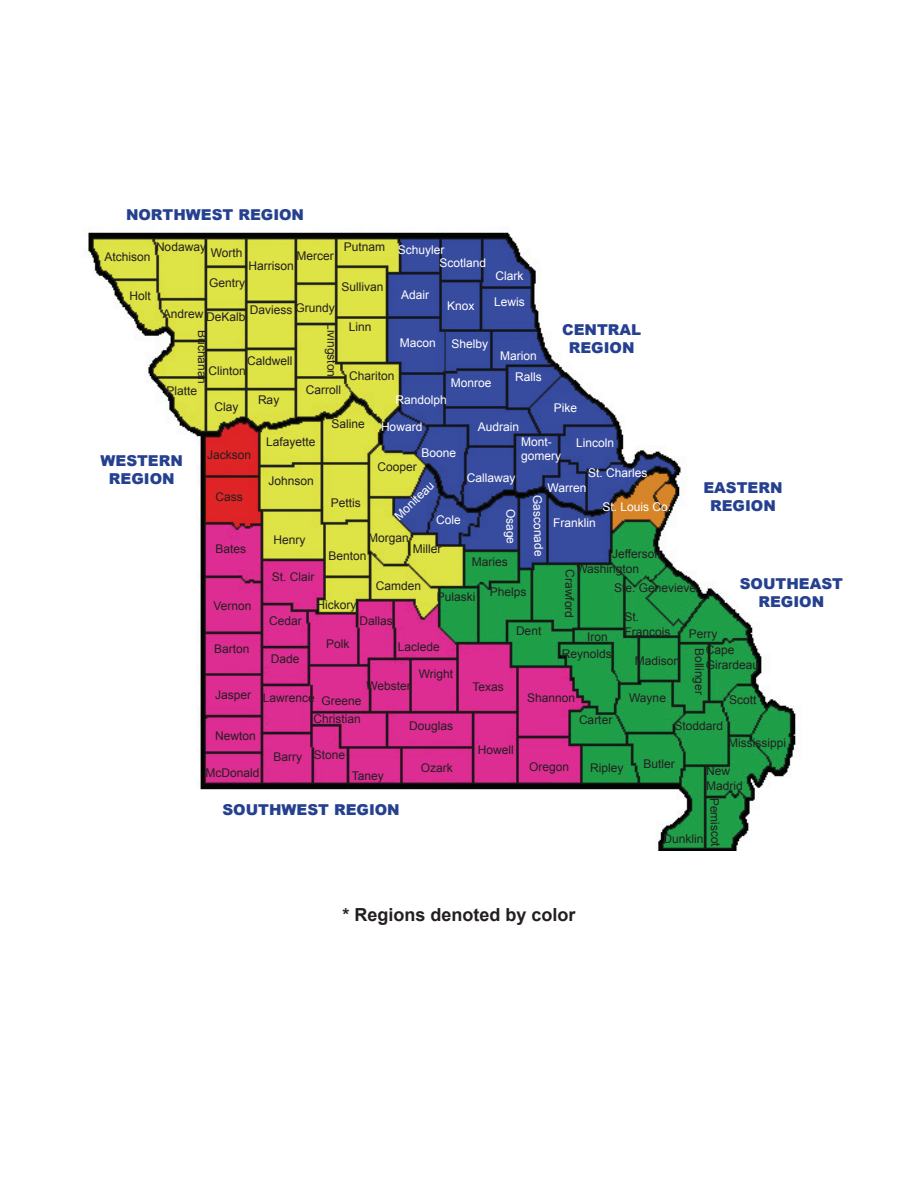
<style>
.page{position:relative;width:918px;height:1188px;background:#fff}
.page>*{position:absolute;margin:0;border:0;box-sizing:border-box;transform-origin:0 0}
.t1{font:700 18px "Arial";color:#231f20}
.t2{font:900 15px/18px "Arial";color:#25408f;text-align:center}
.t3{font:12px/14.4px "Arial";color:#231f20}
.t4{font:12px/13.5px "Arial";color:#fff}
</style>
<div class="page">
<img style="left:88px;top:232px;width:708px;height:618px">
<p class="t2" style="left:126px;top:206px;width:180px">NORTHWEST REGION</p>
<p class="t3" style="left:156px;top:240px;width:52px">Nodaway</p>
<p class="t3" style="left:211px;top:245px;width:33px">Worth</p>
<p class="t3" style="left:344px;top:240px;width:43px">Putnam</p>
<p class="t4" style="left:440px;top:243px;width:48px;text-indent:-42px">Schuyler<br>Scotland</p>
<p class="t3" style="left:297px;top:249px;width:39px">Mercer</p>
<p class="t3" style="left:105px;top:250px;width:48px">Atchison</p>
<p class="t3" style="left:129px;top:288px;width:23px">Holt</p>
<p class="t3" style="left:248px;top:259px;width:47px">Harrison</p>
<p class="t4" style="left:495px;top:269px;width:29px">Clark</p>
<p class="t3" style="left:209px;top:276px;width:38px">Gentry</p>
<p class="t3" style="left:342px;top:279px;width:44px">Sullivan</p>
<p class="t3" style="left:349px;top:320px;width:24px">Linn</p>
<p class="t3" style="left:349px;top:368px;width:47px">Chariton</p>
<p class="t4" style="left:401px;top:288px;width:30px">Adair</p>
<p class="t4" style="left:447px;top:299px;width:29px">Knox</p>
<p class="t4" style="left:494px;top:296px;width:32px">Lewis</p>
<p class="t3" style="left:296px;top:301px;width:41px">Grundy</p>
<p class="t3" style="left:339px;top:323px;width:56px;rotate:90deg">Livingston</p>
<p class="t3" style="left:250px;top:303px;width:44px">Daviess</p>
<p class="t3" style="left:163px;top:306px;width:42px">Andrew</p>
<p class="t3" style="left:206px;top:309px;width:41px">DeKalb</p>
<p class="t3" style="left:210px;top:330px;width:56px;rotate:90deg">Buchanan</p>
<p class="t4" style="left:400px;top:336px;width:38px">Macon</p>
<p class="t4" style="left:452px;top:338px;width:38px">Shelby</p>
<p class="t4" style="left:500px;top:350px;width:38px">Marion</p>
<p class="t3" style="left:247px;top:354px;width:47px">Caldwell</p>
<p class="t3" style="left:208px;top:364px;width:39px">Clinton</p>
<p class="t4" style="left:515px;top:371px;width:28px">Ralls</p>
<p class="t4" style="left:451px;top:377px;width:42px">Monroe</p>
<p class="t3" style="left:306px;top:383px;width:37px">Carroll</p>
<p class="t3" style="left:166px;top:384px;width:32px">Platte</p>
<p class="t3" style="left:258px;top:393px;width:23px">Ray</p>
<p class="t4" style="left:396px;top:393px;width:53px">Randolph</p>
<p class="t3" style="left:214px;top:400px;width:25px">Clay</p>
<p class="t2" style="left:562px;top:321px;width:81px">CENTRAL<br>REGION</p>
<p class="t4" style="left:554px;top:401px;width:25px">Pike</p>
<p class="t2" style="left:101px;top:451px;width:84px">WESTERN<br>REGION</p>
<p class="t3" style="left:332px;top:416px;width:35px">Saline</p>
<p class="t4" style="left:381px;top:420px;width:43px">Howard</p>
<p class="t4" style="left:478px;top:420px;width:43px">Audrain</p>
<p class="t4" style="left:422px;top:446px;width:36px">Boone</p>
<p class="t4" style="left:467px;top:471px;width:50px">Callaway</p>
<p class="t4" style="left:392px;top:513px;width:51px;rotate:-44deg">Moniteau</p>
<p class="t4" style="left:521px;top:434px;width:42px;line-height:14.4px">Mont&shy;gomery</p>
<p class="t4" style="left:548px;top:481px;width:40px">Warren</p>
<p class="t3" style="left:266px;top:435px;width:51px">Lafayette</p>
<p class="t4" style="left:576px;top:436px;width:40px">Lincoln</p>
<p class="t3" style="left:207px;top:447px;width:46px">Jackson</p>
<p class="t3" style="left:378px;top:459px;width:41px">Cooper</p>
<p class="t4" style="left:588px;top:467px;width:61px">St. Charles</p>
<p class="t3" style="left:268px;top:474px;width:47px">Johnson</p>
<p class="t2" style="left:703px;top:479px;width:81px">EASTERN<br>REGION</p>
<p class="t3" style="left:216px;top:489px;width:29px">Cass</p>
<p class="t4" style="left:544px;top:495px;width:63px;rotate:89deg">Gasconade</p>
<p class="t3" style="left:331px;top:496px;width:32px">Pettis</p>
<p class="t4" style="left:603px;top:500px;width:70px">St. Louis Co.</p>
<p class="t4" style="left:436px;top:513px;width:26px">Cole</p>
<p class="t4" style="left:518px;top:509px;width:37px;rotate:90deg">Osage</p>
<p class="t4" style="left:553px;top:516px;width:44px">Franklin</p>
<p class="t3" style="left:368px;top:530px;width:42px">Morgan</p>
<p class="t3" style="left:376px;top:579px;width:47px">Camden</p>
<p class="t3" style="left:273px;top:532px;width:34px">Henry</p>
<p class="t3" style="left:216px;top:541px;width:32px">Bates</p>
<p class="t3" style="left:413px;top:542px;width:30px">Miller</p>
<p class="t3" style="left:612px;top:546px;width:51px">Jefferson</p>
<p class="t3" style="left:614px;top:581px;width:84px">Ste. Genevieve</p>
<p class="t3" style="left:624px;top:610px;width:48px">St.<br>Francois</p>
<p class="t3" style="left:329px;top:548px;width:40px">Benton</p>
<p class="t3" style="left:472px;top:554px;width:37px">Maries</p>
<p class="t3" style="left:577px;top:570px;width:50px;rotate:91deg">Crawford</p>
<p class="t3" style="left:576px;top:562px;width:64px">Washington</p>
<p class="t3" style="left:587px;top:630px;width:22px">Iron</p>
<p class="t3" style="left:272px;top:570px;width:44px">St. Clair</p>
<p class="t3" style="left:269px;top:614px;width:34px">Cedar</p>
<p class="t3" style="left:271px;top:652px;width:30px">Dade</p>
<p class="t3" style="left:263px;top:691px;width:54px">Lawrence</p>
<p class="t2" style="left:740px;top:575px;width:105px">SOUTHEAST<br>REGION</p>
<p class="t3" style="left:437px;top:589px;width:91px">Pulaski Phelps</p>
<p class="t3" style="left:516px;top:624px;width:27px">Dent</p>
<p class="t3" style="left:316px;top:598px;width:41px">Hickory</p>
<p class="t3" style="left:213px;top:599px;width:40px">Vernon</p>
<p class="t3" style="left:360px;top:613px;width:35px">Dallas</p>
<p class="t3" style="left:689px;top:627px;width:30px">Perry</p>
<p class="t3" style="left:707px;top:648px;width:48px;rotate:90deg">Bollinger</p>
<p class="t3" style="left:706px;top:643px;width:55px">Cape<br>Girardeau</p>
<p class="t3" style="left:326px;top:637px;width:25px">Polk</p>
<p class="t3" style="left:398px;top:639px;width:44px">Laclede</p>
<p class="t3" style="left:214px;top:642px;width:37px">Barton</p>
<p class="t3" style="left:562px;top:646px;width:52px">Reynolds</p>
<p class="t3" style="left:635px;top:654px;width:47px">Madison</p>
<p class="t3" style="left:419px;top:666px;width:36px">Wright</p>
<p class="t3" style="left:366px;top:679px;width:46px">Webster</p>
<p class="t3" style="left:472px;top:680px;width:33px">Texas</p>
<p class="t3" style="left:215px;top:688px;width:38px">Jasper</p>
<p class="t3" style="left:527px;top:691px;width:50px">Shannon</p>
<p class="t3" style="left:629px;top:691px;width:38px">Wayne</p>
<p class="t3" style="left:729px;top:693px;width:29px">Scott</p>
<p class="t3" style="left:728px;top:735px;width:59px">Mississippi</p>
<p class="t3" style="left:706px;top:764px;width:38px">New<br>Madrid</p>
<p class="t3" style="left:321px;top:693px;width:42px">Greene</p>
<p class="t3" style="left:314px;top:711px;width:49px">Christian</p>
<p class="t3" style="left:579px;top:712px;width:35px">Carter</p>
<p class="t3" style="left:675px;top:718px;width:50px">Stoddard</p>
<p class="t3" style="left:409px;top:718px;width:46px">Douglas</p>
<p class="t3" style="left:215px;top:728px;width:42px">Newton</p>
<p class="t3" style="left:478px;top:743px;width:37px">Howell</p>
<p class="t3" style="left:314px;top:747px;width:33px">Stone</p>
<p class="t3" style="left:273px;top:750px;width:30px">Barry</p>
<p class="t3" style="left:644px;top:756px;width:33px">Butler</p>
<p class="t3" style="left:529px;top:760px;width:42px">Oregon</p>
<p class="t3" style="left:421px;top:761px;width:34px">Ozark</p>
<p class="t3" style="left:590px;top:761px;width:35px">Ripley</p>
<p class="t3" style="left:206px;top:765px;width:56px">McDonald</p>
<p class="t3" style="left:352px;top:769px;width:34px">Taney</p>
<p class="t2" style="left:222px;top:801px;width:179px">SOUTHWEST REGION</p>
<h1 class="t1" style="left:342px;top:905px;width:235px">* Regions denoted by color</h1>
<p class="t3" style="left:721px;top:797px;width:51px;rotate:88deg">Pemiscot</p>
<p class="t3" style="left:663px;top:832px;width:42px">Dunklin</p>
</div>
